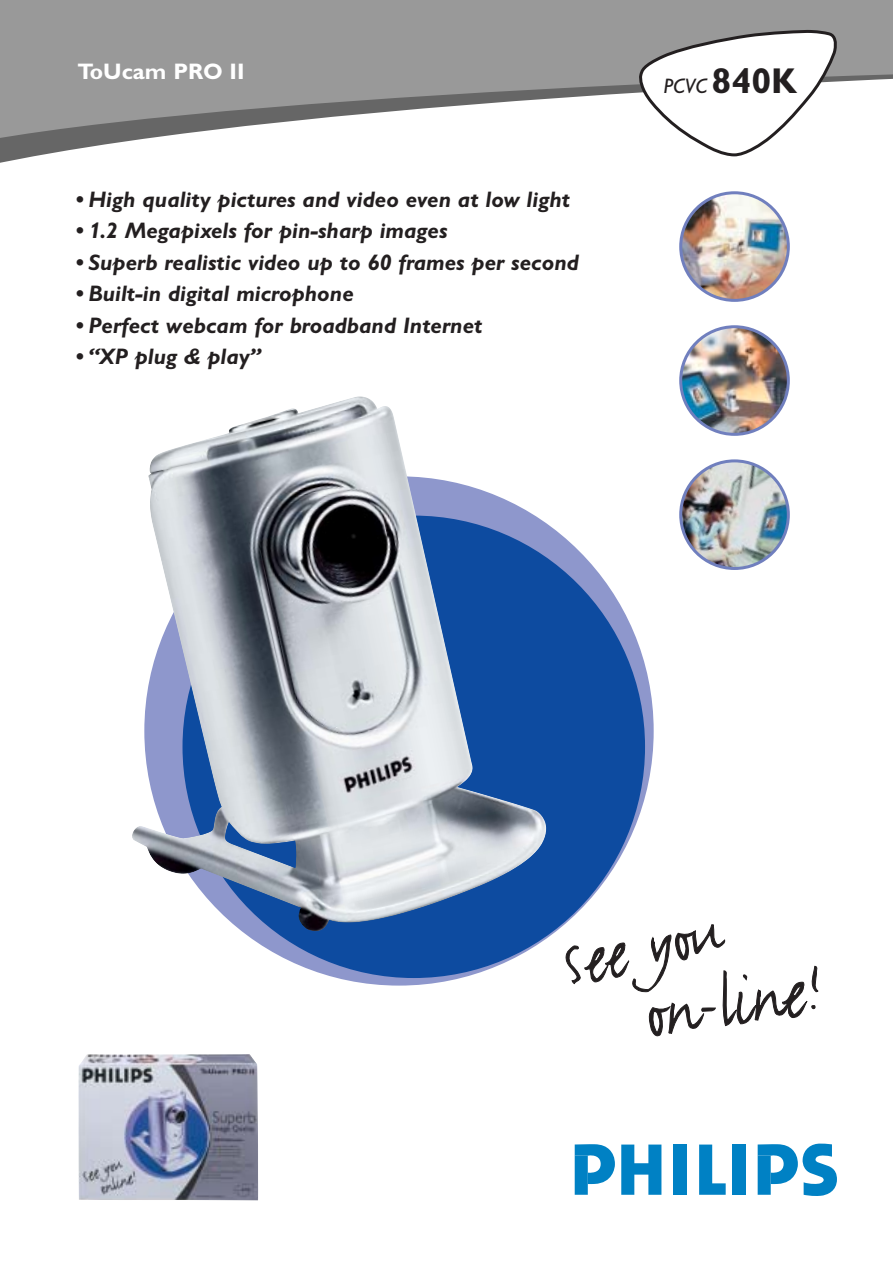
<style>
.page{position:relative;width:893px;height:1262px;background:#fff}
.page>*{position:absolute;margin:0;border:0;box-sizing:border-box;transform-origin:0 0}
.t1{font:italic 700 22.5px "Gill Alt One";color:#231f20}
.t2{font:700 22.5px "Gill Alt One";color:#fff}
.t3{font:italic 21px "Gill Alt One";color:#231f20}
.s1{font-weight:700;font-style:normal;font-size:36px}
</style>
<div class="page">
<div style="left:144px;top:476px;width:509px;height:509px;background:#8e97cc;border-radius:50%"></div>
<svg style="left:565px;top:923px;width:253px;height:114px"></svg>
<div style="left:182px;top:515px;width:463px;height:463px;background:#0d4ba0;border-radius:50%"></div>
<svg style="left:757px;top:1143px;width:80px;height:53px"></svg>
<svg style="left:621px;top:1144px;width:40px;height:50px"></svg>
<div style="left:673px;top:1144px;width:13px;height:50px;background:#0081c4"></div>
<div style="left:732px;top:1144px;width:13px;height:50px;background:#0081c4"></div>
<svg style="left:699px;top:1144px;width:26px;height:50px"></svg>
<svg style="left:574px;top:1144px;width:41px;height:40px"></svg>
<div style="left:574px;top:1155px;width:13px;height:39px;background:#0081c4"></div>
<svg style="left:0;top:140px;width:135px;height:23px"></svg>
<svg style="left:0;top:0;width:892px;height:140px;fill:#999"></svg>
<svg style="left:637px;top:29px;width:201px;height:128px"></svg>
<img style="left:78px;top:1054px;width:180px;height:146px">
<img style="left:132px;top:396px;width:414px;height:535px">
<img style="left:679px;top:191px;width:110px;height:111px">
<img style="left:679px;top:325px;width:110px;height:111px">
<img style="left:679px;top:459px;width:110px;height:111px">
<p class="t2" style="left:77px;top:63px;width:169px">ToUcam PRO II</p>
<p class="t3" style="left:663px;top:78px;width:135px">PCVC <span class="s1">840K</span></p>
<p class="t1" style="left:76px;top:191px;width:496px">• High quality pictures and video even at low light</p>
<p class="t1" style="left:76px;top:222px;width:373px">• 1.2 Megapixels for pin-sharp images</p>
<p class="t1" style="left:76px;top:254px;width:505px">• Superb realistic video up to 60 frames per second</p>
<p class="t1" style="left:76px;top:285px;width:279px">• Built-in digital microphone</p>
<p class="t1" style="left:76px;top:317px;width:408px">• Perfect webcam for broadband Internet</p>
<p class="t1" style="left:76px;top:348px;width:187px">• “XP plug &amp; play”</p>
</div>
